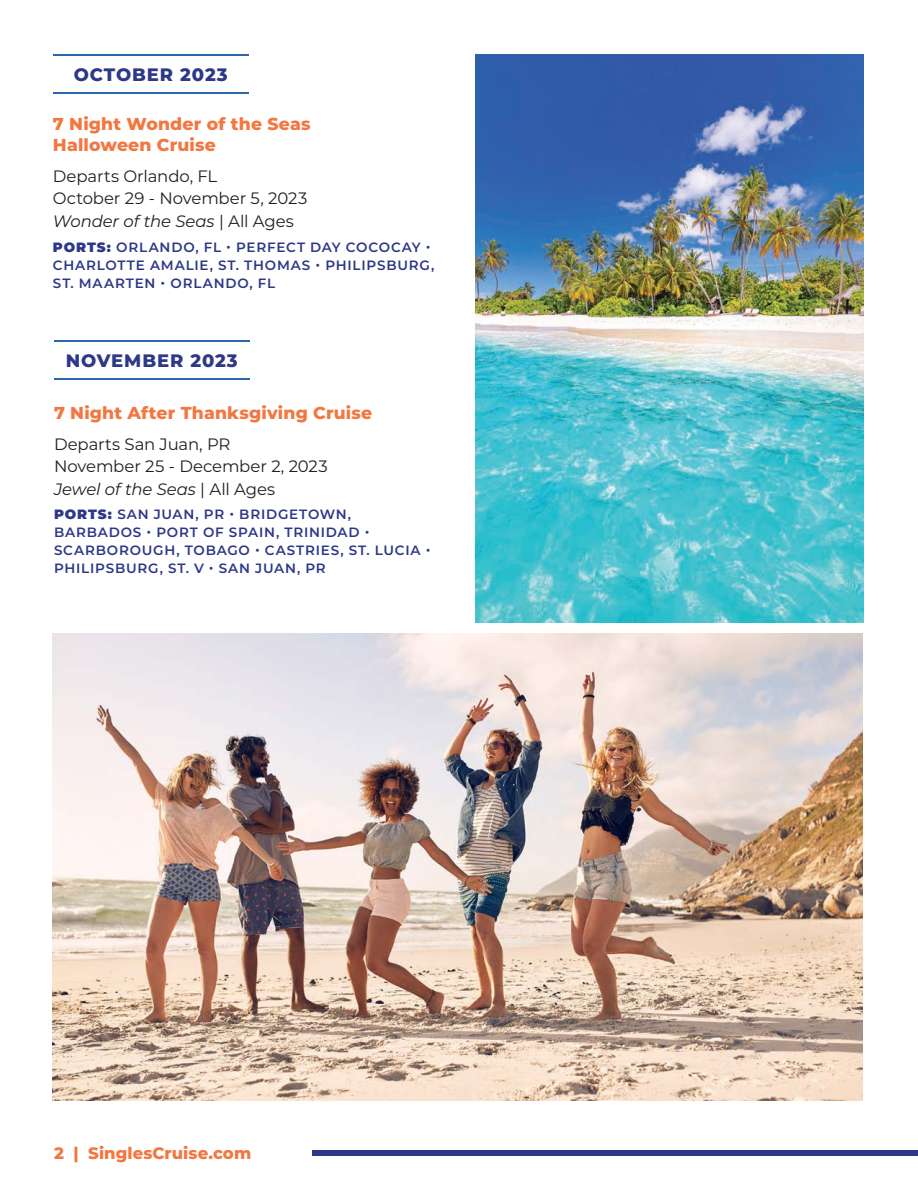
<style>
.page{position:relative;width:918px;height:1188px;background:#fff}
.page>*{position:absolute;margin:0;border:0;box-sizing:border-box;transform-origin:0 0}
.t1{font:800 18px "Montserrat";letter-spacing:.05em;color:#2d3887}
.CRUISE_NAME{font:800 17.25px/20.7px "Montserrat";letter-spacing:.01em;color:#f27741}
.Body{font:16.5px/22.5px "Montserrat";letter-spacing:-.01em;color:#231f20}
.Body-2{font:800 16.5px "Montserrat";letter-spacing:.005em;color:#f27741}
.PORTS{font:600 13.5px/18px "Montserrat";letter-spacing:.06em;color:#2d3887}
.s1{font-style:italic}
.s2{font-weight:900}
</style>
<div class="page">
<div style="left:312px;top:1150px;width:606px;height:6px;background:#2d3887"></div>
<img style="left:53px;top:633px;width:810px;height:467px">
<hr style="left:53px;top:54px;width:195px;height:2px;background:#2b65ae">
<hr style="left:53px;top:92px;width:195px;height:2px;background:#2b65ae">
<hr style="left:54px;top:340px;width:195px;height:2px;background:#2b65ae">
<hr style="left:54px;top:378px;width:195px;height:2px;background:#2b65ae">
<img style="left:476px;top:54px;width:387px;height:569px">
<h2 class="t1" style="left:74px;top:62px;width:155px">OCTOBER 2023</h2>
<p class="CRUISE_NAME" style="left:53px;top:113px;width:259px">7 Night Wonder of the Seas<br>Halloween Cruise</p>
<p class="Body" style="left:53px;top:164px;width:256px">Departs Orlando, FL<br>October 29 - November 5, 2023<br><span class="s1">Wonder of the Seas</span> | All Ages</p>
<p class="PORTS" style="left:53px;top:237px;width:383px"><span class="s2">PORTS:</span> ORLANDO, FL • PERFECT DAY COCOCAY •<br>CHARLOTTE AMALIE, ST. THOMAS • PHILIPSBURG,<br>ST. MAARTEN • ORLANDO, FL</p>
<h2 class="t1" style="left:66px;top:348px;width:173px">NOVEMBER 2023</h2>
<p class="CRUISE_NAME" style="left:54px;top:402px;width:320px">7 Night After Thanksgiving Cruise</p>
<p class="Body" style="left:54px;top:432px;width:275px">Departs San Juan, PR<br>November 25 - December 2, 2023<br><span class="s1">Jewel of the Seas</span> | All Ages</p>
<p class="PORTS" style="left:54px;top:505px;width:378px"><span class="s2">PORTS:</span> SAN JUAN, PR • BRIDGETOWN, BARBADOS • PORT OF SPAIN, TRINIDAD • SCARBOROUGH, TOBAGO • CASTRIES, ST. LUCIA • PHILIPSBURG, ST. V • SAN JUAN, PR</p>
<p class="Body-2" style="left:54px;top:1141px;width:199px">2 | SinglesCruise.com</p>
</div>
